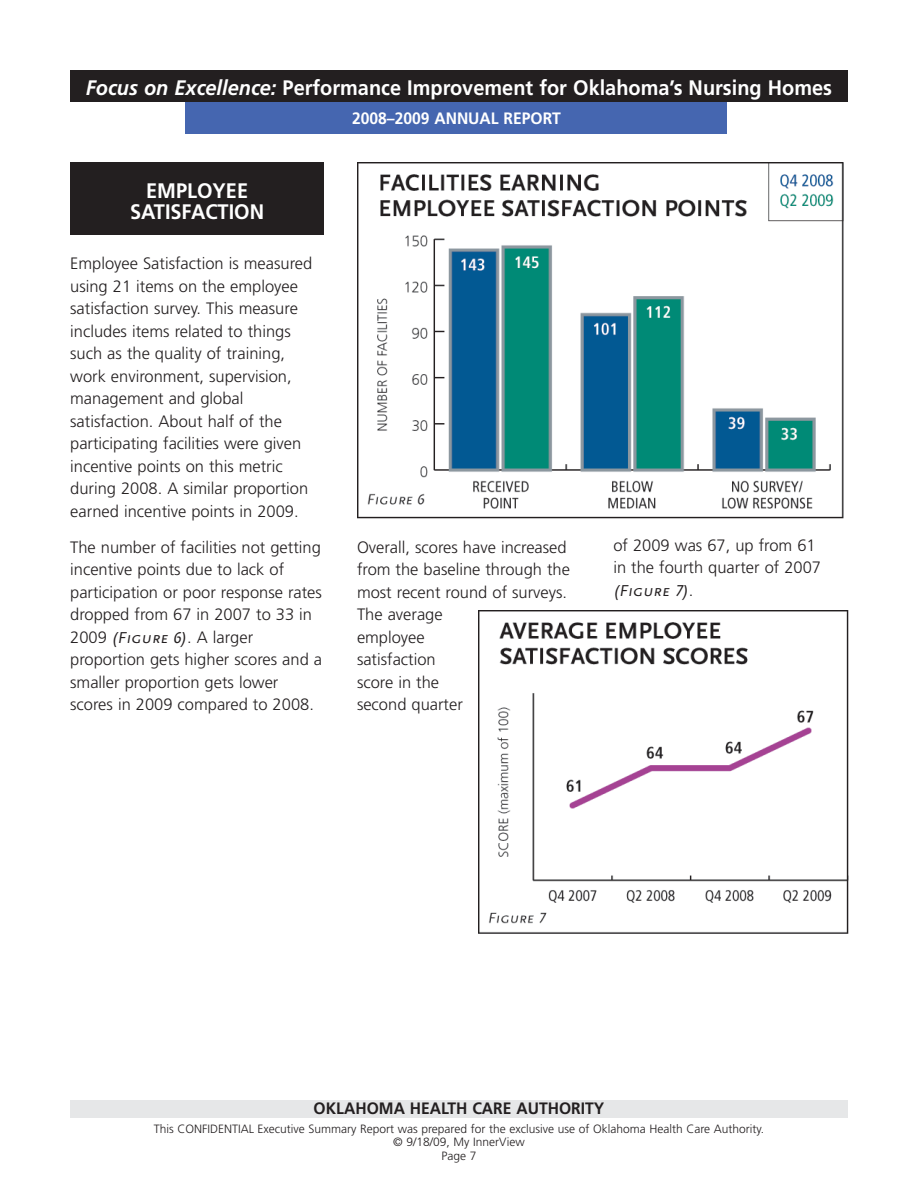
<style>
.page{position:relative;width:918px;height:1188px;background:#fff}
.page>*{position:absolute;margin:0;border:0;box-sizing:border-box;transform-origin:0 0}
.t1{font:700 21px/21px "Frutiger";color:#fff;text-align:center;scale:.95 1}
.t2{font:300 16.5px/22.5px "Frutiger";color:#231f20}
.t3{font:700 16.5px "Frutiger";color:#231f20;scale:.95 1}
.t4{font:700 16.5px "Frutiger";color:#fff;scale:.95 1}
.t5{font:italic 16.5px "Scala Sans Caps";color:#231f20}
.t6{font:300 12px/13.5px "Frutiger";color:#231f20;text-align:center}
.s1{font-style:italic}
.s2{font-family:"Scala Sans Caps";font-weight:400;font-style:italic}
.s3{font-family:"Frutiger";font-weight:300;font-style:normal}
</style>
<div class="page">
<div style="left:70px;top:1100px;width:778px;height:18px;background:#e6e7e8"></div>
<img style="left:358px;top:162px;width:485px;height:356px">
<div style="left:70px;top:70px;width:778px;height:31px;background:#231f20"></div>
<div style="left:186px;top:103px;width:541px;height:31px;background:#4566b0"></div>
<div style="left:70px;top:162px;width:254px;height:72px;background:#231f20"></div>
<img style="left:479px;top:610px;width:369px;height:324px">
<p class="t1" style="left:86px;top:79px;width:787px"><span class="s1">Focus on Excellence:</span> Performance Improvement for Oklahoma’s Nursing Homes</p>
<p class="t4" style="left:352px;top:111px;width:221px">2008–2009 ANNUAL REPORT</p>
<p class="t1" style="left:130px;top:182px;width:143px">EMPLOYEE<br>SATISFACTION</p>
<p class="t2" style="left:70px;top:253px;width:244px">Employee Satisfaction is measured using 21 items on the employee satisfaction survey. This measure includes items related to things such as the quality of training, work environment, supervision, management and global satisfaction. About half of the participating facilities were given incentive points on this metric during 2008. A similar proportion earned incentive points in 2009.</p>
<p class="t2" style="left:70px;top:537px;width:253px">The number of facilities not getting incentive points due to lack of participation or poor response rates dropped from 67 in 2007 to 33 in<br>2009 <span class="s2">(Figure 6)</span>. A larger proportion gets higher scores and a smaller proportion gets lower scores in 2009 compared to 2008.</p>
<p class="t2" style="left:357px;top:537px;width:214px">Overall, scores have increased from the baseline through the most recent round of surveys.<br>The average<br>employee<br>satisfaction<br>score in the<br>second quarter</p>
<p class="t2" style="left:613px;top:535px;width:209px">of 2009 was 67, up from 61 in the fourth quarter of 2007</p>
<p class="t5" style="left:613px;top:581px;width:81px">(Figure 7)<span class="s3">.</span></p>
<p class="t3" style="left:314px;top:1102px;width:307px">OKLAHOMA HEALTH CARE AUTHORITY</p>
<p class="t6" style="left:154px;top:1123px;width:612px">This CONFIDENTIAL Executive Summary Report was prepared for the exclusive use of Oklahoma Health Care Authority. © 9/18/09, My InnerView<br>Page 7</p>
</div>
